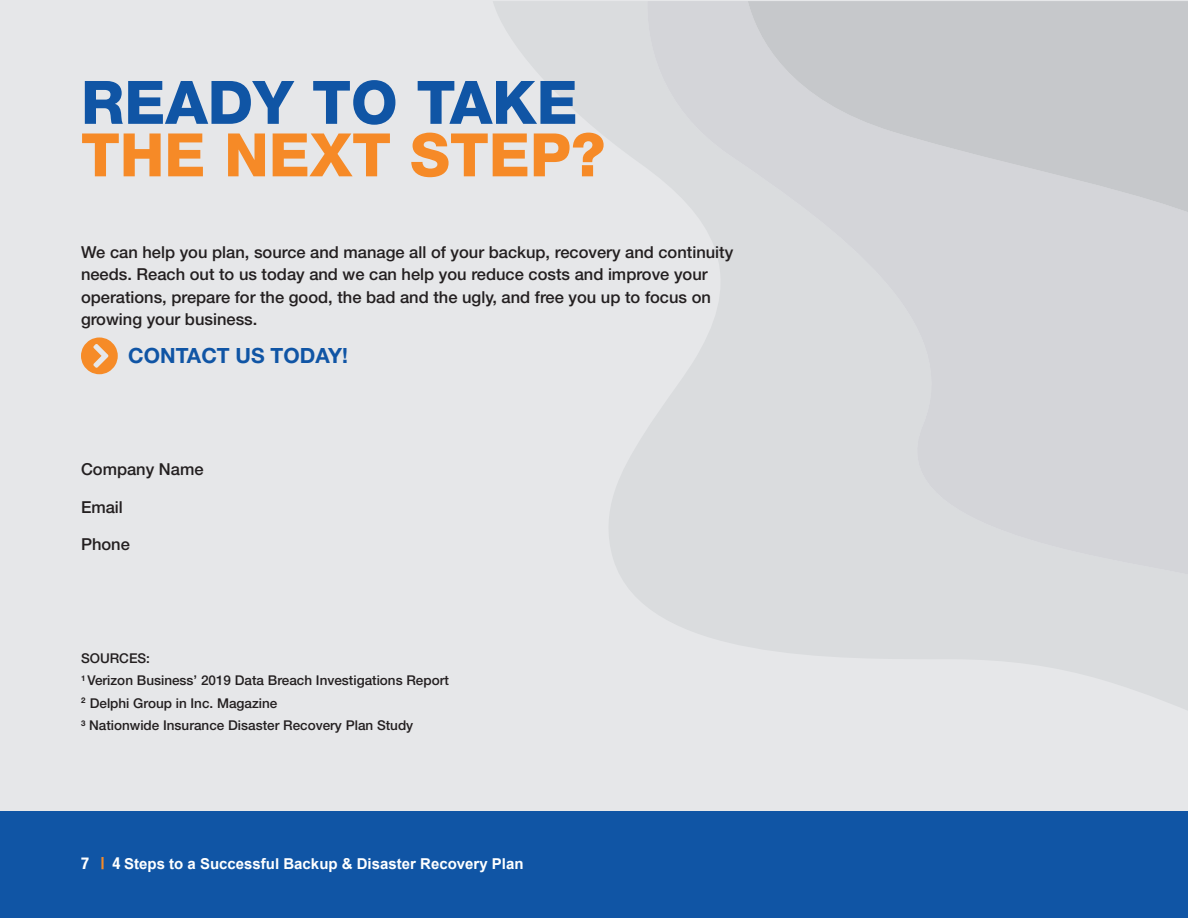
<style>
.page{position:relative;width:1188px;height:918px;background:#fff}
.page>*{position:absolute;margin:0;border:0;box-sizing:border-box;transform-origin:0 0}
.t1{font:800 60px "Helvetica Neue LT Std";color:#f68a27}
.t2{font:800 60px "Helvetica Neue LT Std";color:#1055a5}
.t3{font:700 21px "Helvetica Neue LT Std";color:#1055a5}
.t4{font:500 16.5px/22.5px "Helvetica Neue LT Std";color:#231f20}
.t5{font:700 15px "Arial";color:#fff}
.t6{font:500 13.5px/22.5px "Helvetica Neue LT Std";color:#231f20}
.s1{font-family:"Helvetica Neue LT Std";font-stretch:condensed;font-size:16.5px}
.s2{font-family:"Helvetica Neue LT Std";font-stretch:condensed;font-size:16.5px;color:#f68a27}
</style>
<div class="page">
<div style="left:0;top:0;width:1188px;height:811px;background:#e6e7e9"></div>
<svg style="left:493px;top:1px;width:695px;height:709px"></svg>
<svg style="left:647px;top:1px;width:541px;height:591px;fill:#dadcde"></svg>
<svg style="left:748px;top:1px;width:440px;height:484px;fill:#d4d5d9"></svg>
<svg style="left:81px;top:338px;width:37px;height:36px"></svg>
<div style="left:0;top:811px;width:1188px;height:107px;background:#1055a5"></div>
<h1 class="t2" style="left:81px;top:67px;width:498px">READY TO TAKE</h1>
<h1 class="t1" style="left:81px;top:119px;width:526px">THE NEXT STEP?</h1>
<p class="t4" style="left:81px;top:240px;width:654px">We can help you plan, source and manage all of your backup, recovery and continuity needs. Reach out to us today and we can help you reduce costs and improve your operations, prepare for the good, the bad and the ugly, and free you up to focus on growing your business.</p>
<p class="t3" style="left:128px;top:342px;width:221px">CONTACT US TODAY!</p>
<p class="t4" style="left:81px;top:458px;width:124px">Company Name</p>
<p class="t4" style="left:81px;top:495px;width:43px">Email</p>
<p class="t4" style="left:81px;top:533px;width:50px">Phone</p>
<p class="t6" style="left:81px;top:646px;width:369px">SOURCES:<br><sup>1</sup> Verizon Business’ 2019 Data Breach Investigations Report <sup>2</sup> Delphi Group in Inc. Magazine<br><sup>3</sup> Nationwide Insurance Disaster Recovery Plan Study</p>
<p class="t5" style="left:81px;top:854px;width:444px"><span class="s1">7</span> <span class="s2">|</span> <span class="s1">4</span> Steps to a Successful Backup &amp; Disaster Recovery Plan</p>
</div>
